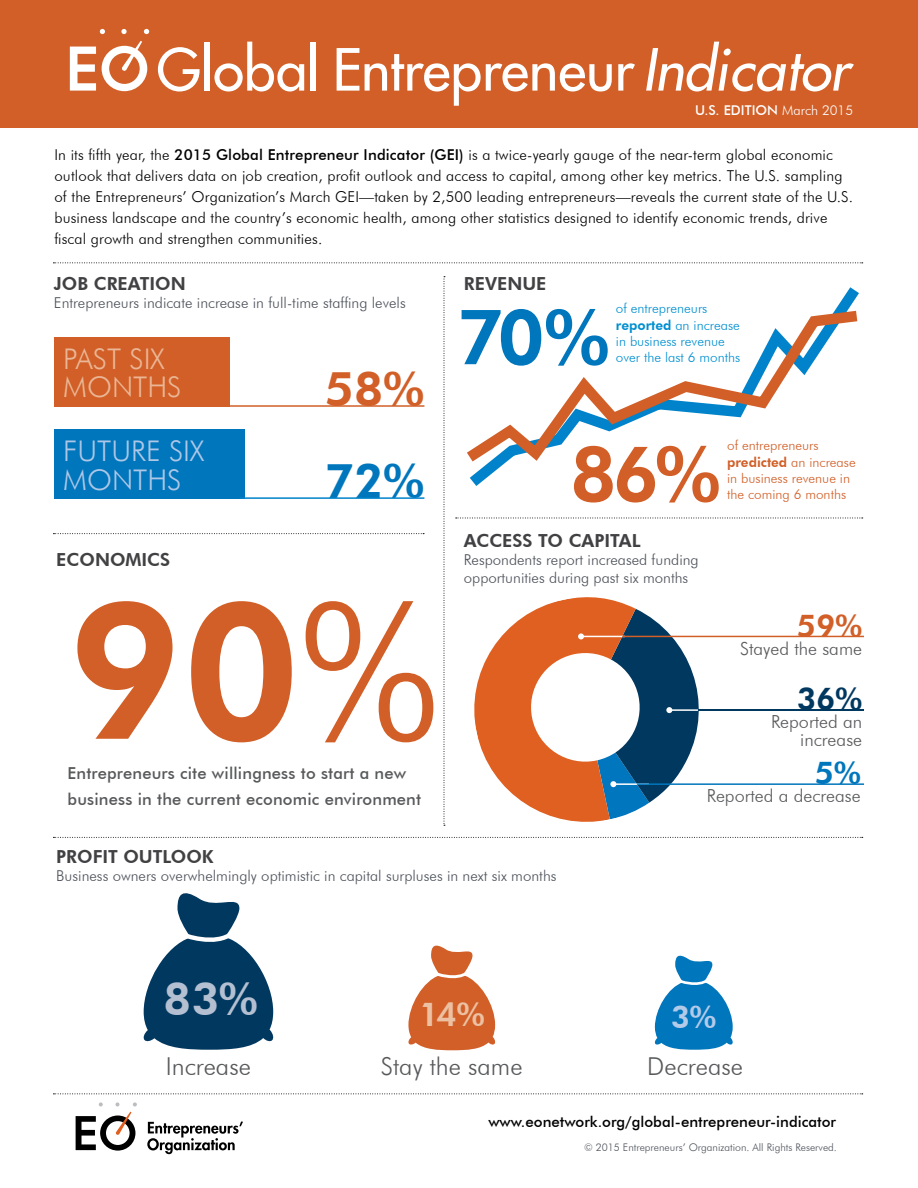
<style>
.page{position:relative;width:918px;height:1188px;background:#fff}
.page>*{position:absolute;margin:0;border:0;box-sizing:border-box;transform-origin:0 0}
.t1{font:800 190.5px "Futura BT";color:#d15f27}
.t2{font:800 76.5px "Futura BT";color:#0076bc}
.t3{font:800 76.5px "Futura BT";color:#d15f27}
.t4{font:800 48px "Futura BT";color:#d15f27}
.t5{font:800 48px "Futura BT";color:#0076bc}
.t6{font:800 45.45px "Futura BT";color:#b4c0d1}
.t7{font:800 33px "Futura BT";color:#ecc0a2}
.t8{font:800 31.5px "Futura BT";color:#d15f27}
.t9{font:800 31.5px "Futura BT";color:#00385f}
.t10{font:800 31.5px "Futura BT";color:#0076bc}
.t11{font:800 31.2px "Futura BT";color:#b3cae8}
.t12{font:300 28.5px/28.5px "Futura BT";color:#aec7e6}
.t13{font:300 28.5px/28.5px "Futura BT";color:#eab695}
.t14{font:300 24.75px "Futura BT";color:#58595b}
.t15{font:800 18px "Futura BT";color:#414042}
.t16{font:300 18px/18px "Futura BT";color:#58595b;text-align:right}
.t17{font:500 16.5px/25.5px "Futura BT";letter-spacing:.01em;color:#58595b}
.t18{font:300 15px/21px "Futura BT";letter-spacing:.01em;color:#000}
.t19{font:300 15px/18px "Futura BT";color:#4d525a}
.t20{font:500 15px "Futura BT";color:#000}
.t21{font:300 13.5px/16.2px "Futura BT";color:#d15f27}
.t22{font:300 13.5px/16.2px "Futura BT";color:#008fd0}
.t23{font:500 13.5px "Futura BT";color:#fff}
.t24{font:300 10.5px "Futura BT";color:#4d525a}
.s1{font-weight:300}
.s2{font-weight:500}
.s3{font-weight:800}
</style>
<div class="page">
<div style="left:0;top:0;width:918px;height:127px;background:#d15f27"></div>
<svg style="left:158px;top:47px;width:42px;height:45px"></svg>
<div style="left:205px;top:42px;width:5px;height:49px;background:#fff"></div>
<svg style="left:214px;top:42px;width:90px;height:50px"></svg>
<div style="left:311px;top:42px;width:5px;height:49px;background:#fff"></div>
<svg style="left:337px;top:48px;width:22px;height:43px"></svg>
<svg style="left:365px;top:54px;width:247px;height:52px"></svg>
<svg style="left:618px;top:63px;width:17px;height:28px"></svg>
<svg style="left:646px;top:42px;width:208px;height:50px"></svg>
<svg style="left:121px;top:29px;width:6px;height:5px"></svg>
<svg style="left:100px;top:29px;width:5px;height:5px"></svg>
<svg style="left:144px;top:29px;width:5px;height:5px"></svg>
<svg style="left:102px;top:41px;width:45px;height:50px"></svg>
<svg style="left:70px;top:47px;width:26px;height:44px"></svg>
<svg style="left:53px;top:1094px;width:810px;height:1px"></svg>
<svg style="left:53px;top:262px;width:810px;height:1px"></svg>
<svg style="left:115px;top:1102px;width:4px;height:4px"></svg>
<svg style="left:99px;top:1102px;width:4px;height:4px"></svg>
<svg style="left:133px;top:1102px;width:4px;height:4px"></svg>
<svg style="left:76px;top:1112px;width:59px;height:39px"></svg>
<svg style="left:147px;top:1122px;width:96px;height:32px"></svg>
<svg style="left:53px;top:276px;width:811px;height:562px"></svg>
<svg style="left:654px;top:955px;width:79px;height:95px"></svg>
<svg style="left:408px;top:945px;width:88px;height:105px"></svg>
<svg style="left:143px;top:893px;width:131px;height:157px"></svg>
<p class="t23" style="left:695px;top:102px;width:160px">U.S. EDITION <span class="s1">March 2015</span></p>
<p class="t18" style="left:54px;top:144px;width:800px">In its fifth year, the <span class="s2">2015 Global Entrepreneur Indicator (GEI)</span> is a twice-yearly gauge of the near-term global economic outlook that delivers data on job creation, profit outlook and access to capital, among other key metrics. The U.S. sampling of the Entrepreneurs’ Organization’s March GEI—taken by 2,500 leading entrepreneurs—reveals the current state of the U.S. business landscape and the country’s economic health, among other statistics designed to identify economic trends, drive fiscal growth and strengthen communities.</p>
<p class="t15" style="left:54px;top:273px;width:133px">JOB CREATION</p>
<p class="t19" style="left:54px;top:294px;width:353px">Entrepreneurs indicate increase in full-time staffing levels</p>
<h3 class="t13" style="left:63px;top:344px;width:120px">PAST SIX<br>MONTHS</h3>
<h3 class="t12" style="left:63px;top:436px;width:142px">FUTURE SIX<br>MONTHS</h3>
<p class="t15" style="left:56px;top:549px;width:115px">ECONOMICS</p>
<h3 class="t4" style="left:325px;top:360px;width:101px">58%</h3>
<h3 class="t5" style="left:325px;top:452px;width:101px">72%</h3>
<h1 class="t1" style="left:66px;top:555px;width:374px">90<span class="s1">%</span></h1>
<p class="t17" style="left:68px;top:761px;width:355px">Entrepreneurs cite willingness to start a new business in the current economic environment</p>
<p class="t15" style="left:464px;top:273px;width:84px">REVENUE</p>
<h2 class="t2" style="left:457px;top:291px;width:154px">70%</h2>
<p class="t22" style="left:616px;top:300px;width:126px">of entrepreneurs <span class="s3">reported</span> an increase in business revenue over the last 6 months</p>
<h2 class="t3" style="left:570px;top:427px;width:152px">86%</h2>
<p class="t21" style="left:727px;top:437px;width:130px">of entrepreneurs <span class="s3">predicted</span> an increase in business revenue in the coming 6 months</p>
<p class="t15" style="left:464px;top:530px;width:178px">ACCESS TO CAPITAL</p>
<p class="t19" style="left:464px;top:551px;width:236px">Respondents report increased funding opportunities during past six months</p>
<h3 class="t8" style="left:797px;top:606px;width:67px">59%</h3>
<p class="t16" style="left:740px;top:639px;width:124px">Stayed the same</p>
<h3 class="t9" style="left:797px;top:680px;width:67px">36%</h3>
<p class="t16" style="left:771px;top:713px;width:93px">Reported an increase</p>
<h3 class="t10" style="left:815px;top:754px;width:47px">5%</h3>
<p class="t16" style="left:707px;top:787px;width:155px">Reported a decrease</p>
<p class="t15" style="left:56px;top:846px;width:159px">PROFIT OUTLOOK</p>
<p class="t19" style="left:56px;top:867px;width:502px">Business owners overwhelmingly optimistic in capital surpluses in next six months</p>
<h3 class="t6" style="left:163px;top:971px;width:96px">83%</h3>
<h3 class="t7" style="left:419px;top:995px;width:67px">14%</h3>
<h3 class="t11" style="left:671px;top:998px;width:47px">3%</h3>
<h3 class="t14" style="left:166px;top:1051px;width:87px">Increase</h3>
<h3 class="t14" style="left:381px;top:1051px;width:143px">Stay the same</h3>
<h3 class="t14" style="left:647px;top:1051px;width:97px">Decrease</h3>
<p class="t20" style="left:488px;top:1113px;width:349px">www.eonetwork.org/global-entrepreneur-indicator</p>
<p class="t24" style="left:584px;top:1141px;width:254px">© 2015 Entrepreneurs’ Organization. All Rights Reserved.</p>
</div>
